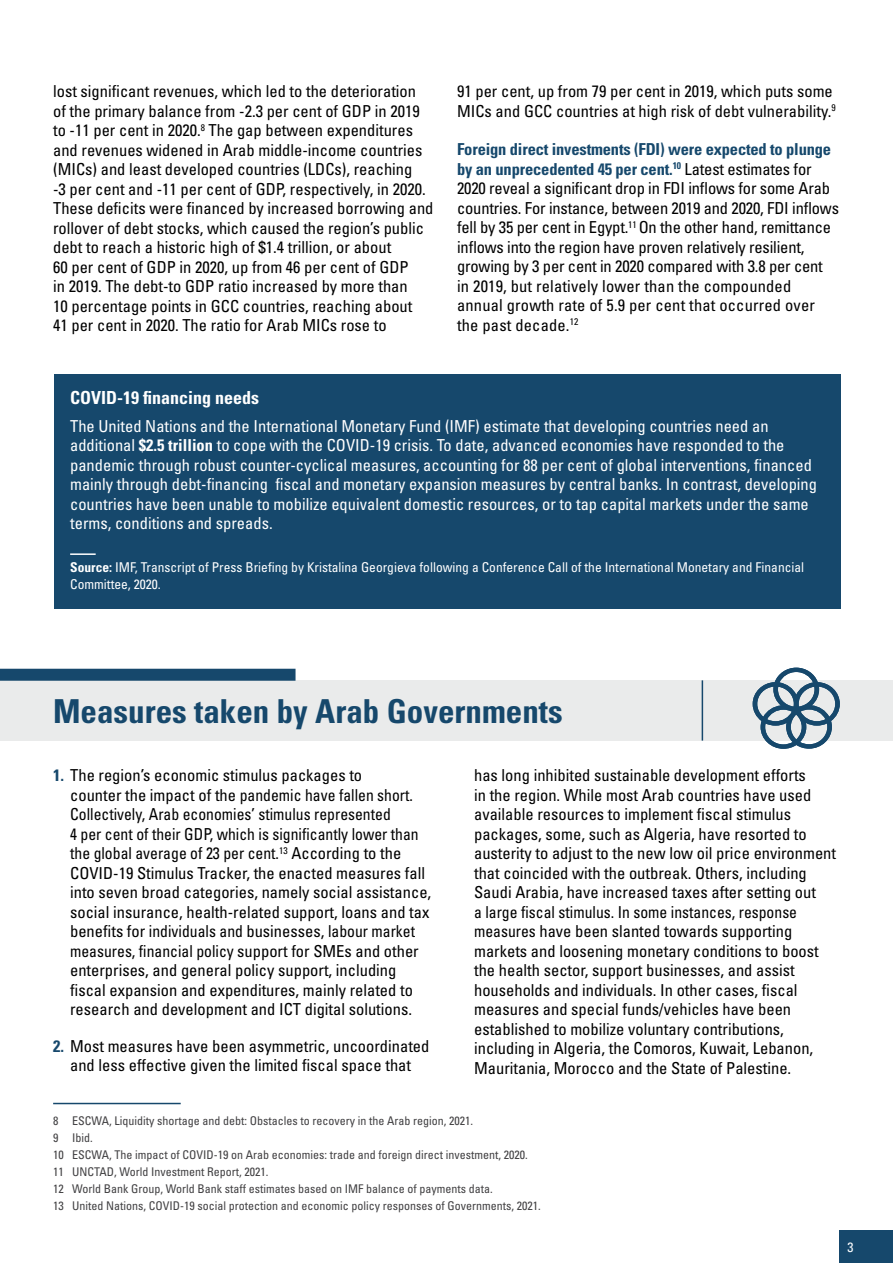
<style>
.page{position:relative;width:893px;height:1263px;background:#fff}
.page>*{position:absolute;margin:0;border:0;box-sizing:border-box;transform-origin:0 0}
.t1{font:700 condensed 33px "Univers LT Std";color:#16486c}
.t2{font:700 condensed 18px "Univers LT Std";color:#fff}
.t3{font:condensed 16.5px/19.5px "Univers LT Std";color:#000}
.t4{font:condensed 16.5px/19.5px "Univers LT Std";color:#fff}
.t5{font:condensed 13.5px/17.2px "Univers LT Std";color:#fff}
.t6{font:condensed 12px/17px "Univers LT Std";color:#414042}
.s1{font-weight:700;color:#16486c}
.s2{font-weight:700}
</style>
<div class="page">
<div style="left:839px;top:1230px;width:54px;height:33px;background:#16486c"></div>
<div style="left:0;top:680px;width:893px;height:61px;background:#eaebeb"></div>
<hr style="left:702px;top:680px;width:1px;height:61px;background:#16486c">
<svg style="left:753px;top:668px;width:87px;height:81px"></svg>
<div style="left:54px;top:374px;width:786px;height:235px;background:#16486c"></div>
<hr style="left:53px;top:1103px;width:128px;height:1px;background:#16486c">
<hr style="left:70px;top:553px;width:26px;height:2px;background:#fff">
<div style="left:0;top:669px;width:296px;height:12px;background:#16486c"></div>
<p class="t3" style="left:53px;top:81px;width:382px">lost significant revenues, which led to the deterioration<br>of the primary balance from -2.3 per cent of GDP in 2019 to -11 per cent in 2020.<sup>8</sup> The gap between expenditures and revenues widened in Arab middle-income countries (MICs) and least developed countries (LDCs), reaching<br>-3 per cent and -11 per cent of GDP, respectively, in 2020.<br>These deficits were financed by increased borrowing and rollover of debt stocks, which caused the region’s public debt to reach a historic high of $1.4 trillion, or about<br>60 per cent of GDP in 2020, up from 46 per cent of GDP<br>in 2019. The debt-to GDP ratio increased by more than<br>10 percentage points in GCC countries, reaching about<br>41 per cent in 2020. The ratio for Arab MICs rose to</p>
<p class="t3" style="left:457px;top:81px;width:380px">91 per cent, up from 79 per cent in 2019, which puts some<br>MICs and GCC countries at high risk of debt vulnerability.<sup>9</sup></p>
<p class="t3" style="left:457px;top:139px;width:383px"><span class="s1">Foreign direct investments (FDI) were expected to plunge by an unprecedented 45 per cent.</span><sup>10</sup> Latest estimates for 2020 reveal a significant drop in FDI inflows for some Arab countries. For instance, between 2019 and 2020, FDI inflows fell by 35 per cent in Egypt.<sup>11</sup> On the other hand, remittance inflows into the region have proven relatively resilient, growing by 3 per cent in 2020 compared with 3.8 per cent in 2019, but relatively lower than the compounded annual growth rate of 5.9 per cent that occurred over the past decade.<sup>12</sup></p>
<p class="t2" style="left:70px;top:386px;width:190px">COVID-19 financing needs</p>
<p class="t4" style="left:70px;top:416px;width:748px">The United Nations and the International Monetary Fund (IMF) estimate that developing countries need an additional <span class="s2">$2.5 trillion</span> to cope with the COVID-19 crisis. To date, advanced economies have responded to the pandemic through robust counter-cyclical measures, accounting for 88 per cent of global interventions, financed mainly through debt-financing fiscal and monetary expansion measures by central banks. In contrast, developing countries have been unable to mobilize equivalent domestic resources, or to tap capital markets under the same terms, conditions and spreads.</p>
<p class="t5" style="left:70px;top:558px;width:736px"><span class="s2">Source:</span> IMF, Transcript of Press Briefing by Kristalina Georgieva following a Conference Call of the International Monetary and Financial<br>Committee, 2020.</p>
<h1 class="t1" style="left:53px;top:691px;width:511px">Measures taken by Arab Governments</h1>
<p class="t3" style="left:70px;top:765px;width:363px;text-indent:-17px"><span class="s1">1.</span> The region’s economic stimulus packages to<br>counter the impact of the pandemic have fallen short.<br>Collectively, Arab economies’ stimulus represented<br>4 per cent of their GDP, which is significantly lower than the global average of 23 per cent.<sup>13</sup> According to the COVID-19 Stimulus Tracker, the enacted measures fall into seven broad categories, namely social assistance, social insurance, health-related support, loans and tax benefits for individuals and businesses, labour market measures, financial policy support for SMEs and other enterprises, and general policy support, including fiscal expansion and expenditures, mainly related to research and development and ICT digital solutions.</p>
<p class="t3" style="left:53px;top:1036px;width:378px;text-align:center"><span class="s1">2.</span> Most measures have been asymmetric, uncoordinated and less effective given the limited fiscal space that</p>
<p class="t3" style="left:474px;top:765px;width:363px">has long inhibited sustainable development efforts<br>in the region. While most Arab countries have used available resources to implement fiscal stimulus packages, some, such as Algeria, have resorted to austerity to adjust to the new low oil price environment that coincided with the outbreak. Others, including Saudi Arabia, have increased taxes after setting out<br>a large fiscal stimulus. In some instances, response measures have been slanted towards supporting markets and loosening monetary conditions to boost the health sector, support businesses, and assist households and individuals. In other cases, fiscal measures and special funds/vehicles have been established to mobilize voluntary contributions, including in Algeria, the Comoros, Kuwait, Lebanon, Mauritania, Morocco and the State of Palestine.</p>
<p class="t6" style="left:53px;top:1112px;width:489px">8 ESCWA, Liquidity shortage and debt: Obstacles to recovery in the Arab region, 2021.<br>9 Ibid.<br>10 ESCWA, The impact of COVID-19 on Arab economies: trade and foreign direct investment, 2020.<br>11 UNCTAD, World Investment Report, 2021.<br>12 World Bank Group, World Bank staff estimates based on IMF balance of payments data.<br>13 United Nations, COVID-19 social protection and economic policy responses of Governments, 2021.</p>
<p class="t5" style="left:848px;top:1238px;width:7px">3</p>
</div>
